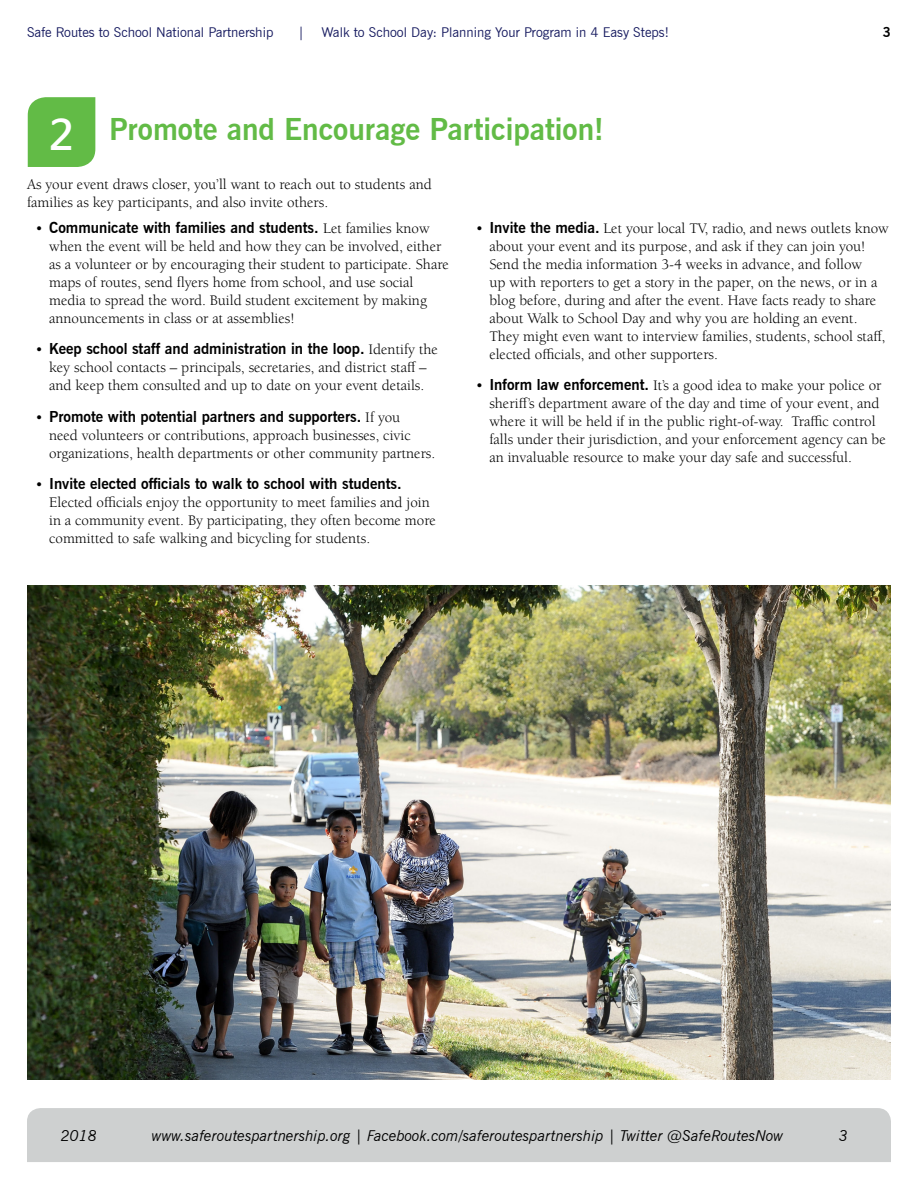
<style>
.page{position:relative;width:918px;height:1188px;background:#fff}
.page>*{position:absolute;margin:0;border:0;box-sizing:border-box;transform-origin:0 0}
.t1{font:700 30px "News Gothic BT";color:#62bb46}
.t2{font:15px/18px "Berkeley Std";color:#000}
.t3{font:700 15px "News Gothic BT";color:#000}
.t4{font:italic 15px "News Gothic BT";color:#000}
.t5{font:13.5px "News Gothic BT";color:#171b60}
.t6{font:700 13.5px "News Gothic BT";color:#000}
.s1{font-family:"Stag Sans";font-weight:400;font-size:45px;color:#fff}
.s2{font-family:"Berkeley Std";font-weight:400}
.s3{font-family:"News Gothic BT";font-weight:700}
</style>
<div class="page">
<div style="left:27px;top:1108px;width:864px;height:54px;background:#ced0d0"></div>
<div style="left:28px;top:97px;width:67px;height:70px;background:#62bb46"></div>
<img style="left:27px;top:585px;width:864px;height:495px">
<p class="t5" style="left:27px;top:24px;width:248px">Safe Routes to School National Partnership</p>
<p class="t5" style="left:298px;top:24px;width:8px">|</p>
<p class="t5" style="left:321px;top:24px;width:349px">Walk to School Day: Planning Your Program in 4 Easy Steps!</p>
<p class="t6" style="left:883px;top:24px;width:10px">3</p>
<h1 class="t1" style="left:50px;top:112px;width:556px"><span class="s1">2</span> Promote and Encourage Participation!</h1>
<p class="t2" style="left:27px;top:175px;width:406px">As your event draws closer, you’ll want to reach out to students and families as key participants, and also invite others.</p>
<p class="t3" style="left:36px;top:218px;width:396px"><span class="s2">•</span> Communicate with families and students. <span class="s2">Let families know</span></p>
<p class="t2" style="left:49px;top:237px;width:401px">when the event will be held and how they can be involved, either as a volunteer or by encouraging their student to participate. Share maps of routes, send flyers home from school, and use social media to spread the word. Build student excitement by making announcements in class or at assemblies!</p>
<p class="t3" style="left:36px;top:340px;width:404px"><span class="s2">•</span> Keep school staff and administration in the loop. <span class="s2">Identify the</span></p>
<p class="t2" style="left:49px;top:359px;width:379px">key school contacts – principals, secretaries, and district staff – and keep them consulted and up to date on your event details.</p>
<p class="t3" style="left:36px;top:407px;width:366px"><span class="s2">•</span> Promote with potential partners and supporters. <span class="s2">If you</span></p>
<p class="t2" style="left:49px;top:426px;width:388px">need volunteers or contributions, approach businesses, civic organizations, health departments or other community partners.</p>
<p class="t3" style="left:36px;top:475px;width:368px"><span class="s2">•</span> Invite elected officials to walk to school with students.</p>
<p class="t2" style="left:49px;top:494px;width:388px">Elected officials enjoy the opportunity to meet families and join in a community event. By participating, they often become more committed to safe walking and bicycling for students.</p>
<p class="t2" style="left:489px;top:219px;width:401px;text-indent:-13px">• <span class="s3">Invite the media.</span> Let your local TV, radio, and news outlets know about your event and its purpose, and ask if they can join you!<br>Send the media information 3-4 weeks in advance, and follow<br>up with reporters to get a story in the paper, on the news, or in a blog before, during and after the event. Have facts ready to share about Walk to School Day and why you are holding an event.<br>They might even want to interview families, students, school staff, elected officials, and other supporters.</p>
<p class="t2" style="left:489px;top:377px;width:398px;text-indent:-13px">• <span class="s3">Inform law enforcement.</span> It’s a good idea to make your police or sheriff’s department aware of the day and time of your event, and where it will be held if in the public right-of-way. Traffic control falls under their jurisdiction, and your enforcement agency can be an invaluable resource to make your day safe and successful.</p>
<p class="t4" style="left:61px;top:1127px;width:38px">2018</p>
<p class="t4" style="left:152px;top:1126px;width:633px">www.saferoutespartnership.org | Facebook.com/saferoutespartnership | Twitter @SafeRoutesNow</p>
<p class="t4" style="left:839px;top:1126px;width:11px">3</p>
</div>
